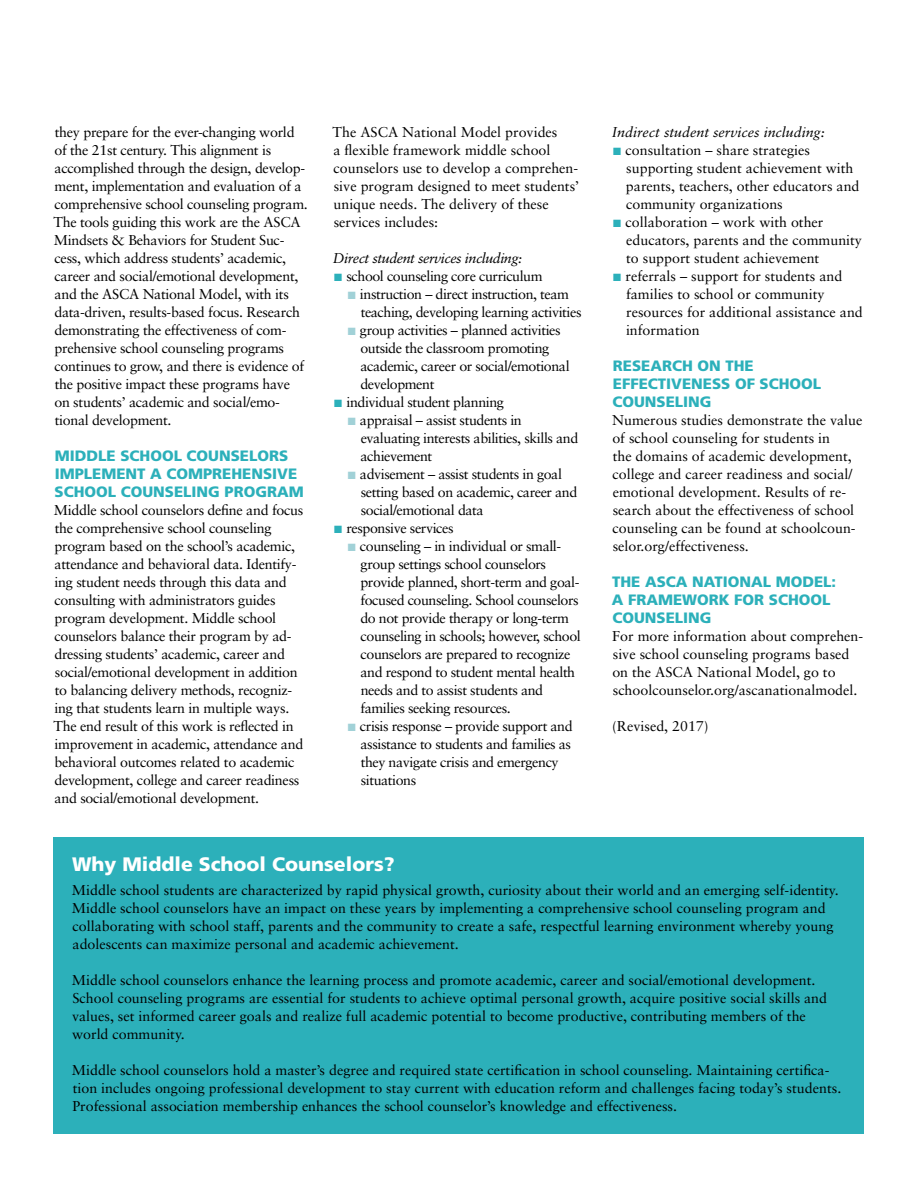
<style>
.page{position:relative;width:918px;height:1188px;background:#fff}
.page>*{position:absolute;margin:0;border:0;box-sizing:border-box;transform-origin:0 0}
.t1{font:900 19.5px "Frutiger";color:#fff}
.t2{font:900 15px/18px "Frutiger";color:#2cb0ba}
.t3{font:14.25px/18px "Sabon";letter-spacing:-.02em;color:#000}
.t4{font:14.25px/18px "Sabon";color:#000}
.t5{font:italic 14.25px "Sabon";color:#000}
.t6{font:italic 14.25px "Sabon";letter-spacing:-.03em;color:#000}
.s1{color:#2cb0ba}
.s2{color:#a1d1d7}
</style>
<div class="page">
<div style="left:54px;top:837px;width:810px;height:297px;background:#2cb0ba"></div>
<p class="t3" style="left:54px;top:123px;width:256px">they prepare for the ever-changing world of the 21st century. This alignment is accomplished through the design, develop&shy;ment, implementation and evaluation of a comprehensive school counseling program.<br>The tools guiding this work are the ASCA Mindsets &amp; Behaviors for Student Suc&shy;cess, which address students’ academic, career and social/emotional development, and the ASCA National Model, with its data-driven, results-based focus. Research demonstrating the effectiveness of com&shy;prehensive school counseling programs continues to grow, and there is evidence of the positive impact these programs have on students’ academic and social/emo&shy;tional development.</p>
<p class="t2" style="left:55px;top:447px;width:251px">MIDDLE SCHOOL COUNSELORS<br>IMPLEMENT A COMPREHENSIVE<br>SCHOOL COUNSELING PROGRAM</p>
<p class="t3" style="left:54px;top:501px;width:251px">Middle school counselors define and focus the comprehensive school counseling program based on the school’s academic, attendance and behavioral data. Identify&shy;ing student needs through this data and consulting with administrators guides program development. Middle school counselors balance their program by ad&shy;dressing students’ academic, career and social/emotional development in addition to balancing delivery methods, recogniz&shy;ing that students learn in multiple ways.<br>The end result of this work is reflected in improvement in academic, attendance and behavioral outcomes related to academic development, college and career readiness and social/emotional development.</p>
<p class="t4" style="left:333px;top:123px;width:248px">The ASCA National Model provides<br>a flexible framework middle school counselors use to develop a comprehen&shy;sive program designed to meet students’ unique needs. The delivery of these services includes:</p>
<p class="t6" style="left:333px;top:250px;width:191px">Direct student services including:</p>
<p class="t3" style="left:334px;top:267px;width:210px"><span class="s1">■</span> school counseling core curriculum</p>
<p class="t3" style="left:361px;top:285px;width:222px;text-indent:-13px"><span class="s2">■</span> instruction – direct instruction, team teaching, developing learning activities</p>
<p class="t3" style="left:360px;top:321px;width:211px;text-indent:-13px"><span class="s2">■</span> group activities – planned activities outside the classroom promoting academic, career or social/emotional development</p>
<p class="t3" style="left:334px;top:393px;width:171px"><span class="s1">■</span> individual student planning</p>
<p class="t3" style="left:361px;top:411px;width:219px;text-indent:-13px"><span class="s2">■</span> appraisal – assist students in evaluating interests abilities, skills and achievement</p>
<p class="t3" style="left:361px;top:465px;width:218px;text-indent:-13px"><span class="s2">■</span> advisement – assist students in goal setting based on academic, career and social/emotional data</p>
<p class="t3" style="left:334px;top:519px;width:121px"><span class="s1">■</span> responsive services</p>
<p class="t3" style="left:360px;top:537px;width:222px;text-indent:-13px"><span class="s2">■</span> counseling – in individual or small&shy;group settings school counselors provide planned, short-term and goal&shy;focused counseling. School counselors do not provide therapy or long-term counseling in schools; however, school counselors are prepared to recognize and respond to student mental health needs and to assist students and families seeking resources.</p>
<p class="t3" style="left:361px;top:717px;width:214px;text-indent:-13px"><span class="s2">■</span> crisis response – provide support and assistance to students and families as they navigate crisis and emergency situations</p>
<p class="t5" style="left:612px;top:124px;width:214px">Indirect student services including:</p>
<p class="t4" style="left:626px;top:141px;width:235px;text-indent:-13px"><span class="s1">■</span> consultation – share strategies supporting student achievement with parents, teachers, other educators and community organizations</p>
<p class="t4" style="left:626px;top:213px;width:237px;text-indent:-13px"><span class="s1">■</span> collaboration – work with other educators, parents and the community to support student achievement</p>
<p class="t4" style="left:626px;top:267px;width:238px;text-indent:-13px"><span class="s1">■</span> referrals – support for students and families to school or community resources for additional assistance and information</p>
<p class="t2" style="left:612px;top:357px;width:210px">RESEARCH ON THE<br>EFFECTIVENESS OF SCHOOL<br>COUNSELING</p>
<p class="t4" style="left:612px;top:411px;width:252px">Numerous studies demonstrate the value of school counseling for students in<br>the domains of academic development, college and career readiness and social/ emotional development. Results of re&shy;search about the effectiveness of school counseling can be found at schoolcoun&shy;selor.org/effectiveness.</p>
<p class="t2" style="left:612px;top:573px;width:226px">THE ASCA NATIONAL MODEL:<br>A FRAMEWORK FOR SCHOOL<br>COUNSELING</p>
<p class="t4" style="left:612px;top:627px;width:252px">For more information about comprehen&shy;sive school counseling programs based on the ASCA National Model, go to schoolcounselor.org/ascanationalmodel.</p>
<p class="t4" style="left:612px;top:717px;width:98px">(Revised, 2017)</p>
<h1 class="t1" style="left:72px;top:852px;width:324px">Why Middle School Counselors?</h1>
<p class="t4" style="left:72px;top:880px;width:768px">Middle school students are characterized by rapid physical growth, curiosity about their world and an emerging self-identity.<br>Middle school counselors have an impact on these years by implementing a comprehensive school counseling program and collaborating with school staff, parents and the community to create a safe, respectful learning environment whereby young adolescents can maximize personal and academic achievement.</p>
<p class="t4" style="left:72px;top:970px;width:757px">Middle school counselors enhance the learning process and promote academic, career and social/emotional development.<br>School counseling programs are essential for students to achieve optimal personal growth, acquire positive social skills and values, set informed career goals and realize full academic potential to become productive, contributing members of the world community.</p>
<p class="t4" style="left:72px;top:1060px;width:771px">Middle school counselors hold a master’s degree and required state certification in school counseling. Maintaining certifica&shy;tion includes ongoing professional development to stay current with education reform and challenges facing today’s students.<br>Professional association membership enhances the school counselor’s knowledge and effectiveness.</p>
</div>
